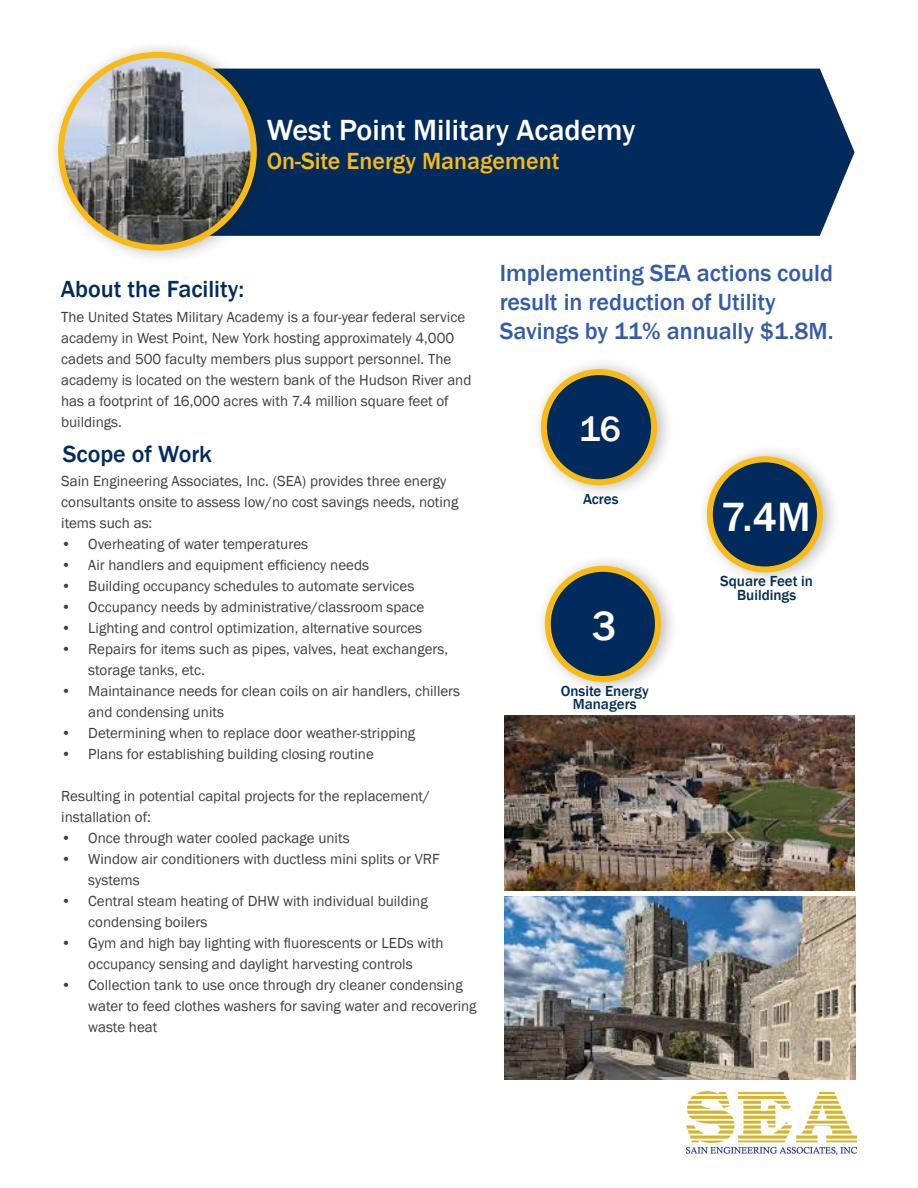
<style>
.page{position:relative;width:918px;height:1188px;background:#fff}
.page>*{position:absolute;margin:0;border:0;box-sizing:border-box;transform-origin:0 0}
.t1{font:500 42px "Franklin Gothic";color:#fff}
.t2{font:500 36px "Franklin Gothic";color:#fff}
.t3{font:500 30px "Franklin Gothic";color:#fff}
.t4{font:500 24px/28.8px "Franklin Gothic";color:#325ba9}
.t5{font:500 24px "Franklin Gothic";color:#002b5c}
.t6{font:500 24px "Franklin Gothic";color:#f8bb15}
.t7{font:15px/21px "Franklin Gothic";color:#3e3e3f}
.t8{font:500 15px/13.5px "Franklin Gothic";color:#002b5c;text-align:center}
</style>
<div class="page">
<div style="left:275px;top:69px;width:580px;height:167px;background:#002b5c"></div>
<div style="left:48px;top:39px;width:227px;height:226px;background:#231f20;opacity:.3"></div>
<img style="left:61px;top:55px;width:193px;height:193px;border-radius:96px">
<div style="left:58px;top:52px;width:199px;height:199px;border:6px solid #f8bb15;border-radius:50%"></div>
<img style="left:687px;top:1092px;width:170px;height:62px">
<div style="left:531px;top:356px;width:144px;height:144px;background:#231f20;opacity:.3"></div>
<div style="left:544px;top:372px;width:110px;height:110px;background:#002b5c;border-radius:50%"></div>
<div style="left:541px;top:369px;width:116px;height:116px;border:6px solid #f8bb15;border-radius:50%"></div>
<div style="left:697px;top:444px;width:144px;height:143px;background:#231f20;opacity:.3"></div>
<div style="left:710px;top:459px;width:110px;height:110px;background:#002b5c;border-radius:50%"></div>
<div style="left:707px;top:456px;width:116px;height:116px;border:6px solid #f8bb15;border-radius:50%"></div>
<div style="left:535px;top:553px;width:144px;height:144px;background:#231f20;opacity:.3"></div>
<div style="left:548px;top:569px;width:110px;height:110px;background:#002b5c;border-radius:50%"></div>
<div style="left:545px;top:566px;width:116px;height:116px;border:6px solid #f8bb15;border-radius:50%"></div>
<img style="left:504px;top:715px;width:351px;height:175px">
<img style="left:504px;top:897px;width:352px;height:182px">
<p class="t3" style="left:267px;top:112px;width:370px">West Point Military Academy</p>
<p class="t6" style="left:267px;top:146px;width:294px">On-Site Energy Management</p>
<p class="t5" style="left:61px;top:275px;width:185px">About the Facility:</p>
<p class="t7" style="left:61px;top:307px;width:412px">The United States Military Academy is a four-year federal service academy in West Point, New York hosting approximately 4,000 cadets and 500 faculty members plus support personnel. The academy is located on the western bank of the Hudson River and has a footprint of 16,000 acres with 7.4 million square feet of buildings.</p>
<p class="t5" style="left:63px;top:439px;width:151px">Scope of Work</p>
<p class="t7" style="left:61px;top:470px;width:399px">Sain Engineering Associates, Inc. (SEA) provides three energy consultants onsite to assess low/no cost savings needs, noting items such as:</p>
<p class="t7" style="left:61px;top:533px;width:248px">• Overheating of water temperatures</p>
<p class="t7" style="left:61px;top:554px;width:309px">• Air handlers and equipment efficiency needs</p>
<p class="t7" style="left:61px;top:575px;width:355px">• Building occupancy schedules to automate services</p>
<p class="t7" style="left:61px;top:596px;width:365px">• Occupancy needs by administrative/classroom space</p>
<p class="t7" style="left:61px;top:617px;width:362px">• Lighting and control optimization, alternative sources</p>
<p class="t7" style="left:88px;top:638px;width:362px;text-indent:-27px">• Repairs for items such as pipes, valves, heat exchangers, storage tanks, etc.</p>
<p class="t7" style="left:88px;top:680px;width:373px;text-indent:-27px">• Maintainance needs for clean coils on air handlers, chillers and condensing units</p>
<p class="t7" style="left:61px;top:722px;width:356px">• Determining when to replace door weather-stripping</p>
<p class="t7" style="left:61px;top:743px;width:314px">• Plans for establishing building closing routine</p>
<p class="t7" style="left:61px;top:785px;width:370px">Resulting in potential capital projects for the replacement/ installation of:</p>
<p class="t7" style="left:61px;top:827px;width:290px">• Once through water cooled package units</p>
<p class="t7" style="left:88px;top:848px;width:353px;text-indent:-27px">• Window air conditioners with ductless mini splits or VRF systems</p>
<p class="t7" style="left:88px;top:890px;width:341px;text-indent:-27px">• Central steam heating of DHW with individual building condensing boilers</p>
<p class="t7" style="left:61px;top:932px;width:384px;text-align:center">• Gym and high bay lighting with fluorescents or LEDs with occupancy sensing and daylight harvesting controls</p>
<p class="t7" style="left:88px;top:974px;width:390px;text-indent:-27px">• Collection tank to use once through dry cleaner condensing water to feed clothes washers for saving water and recovering waste heat</p>
<p class="t4" style="left:500px;top:259px;width:335px">Implementing SEA actions could result in reduction of Utility</p>
<p class="t4" style="left:500px;top:317px;width:335px">Savings by 11% annually $1.8M.</p>
<p class="t2" style="left:579px;top:407px;width:43px">16</p>
<p class="t8" style="left:583px;top:492px;width:37px">Acres</p>
<p class="t1" style="left:592px;top:600px;width:26px">3</p>
<p class="t8" style="left:561px;top:684px;width:89px">Onsite Energy<br>Managers</p>
<p class="t1" style="left:721px;top:491px;width:91px">7.4M</p>
<p class="t8" style="left:720px;top:575px;width:94px">Square Feet in<br>Buildings</p>
</div>
